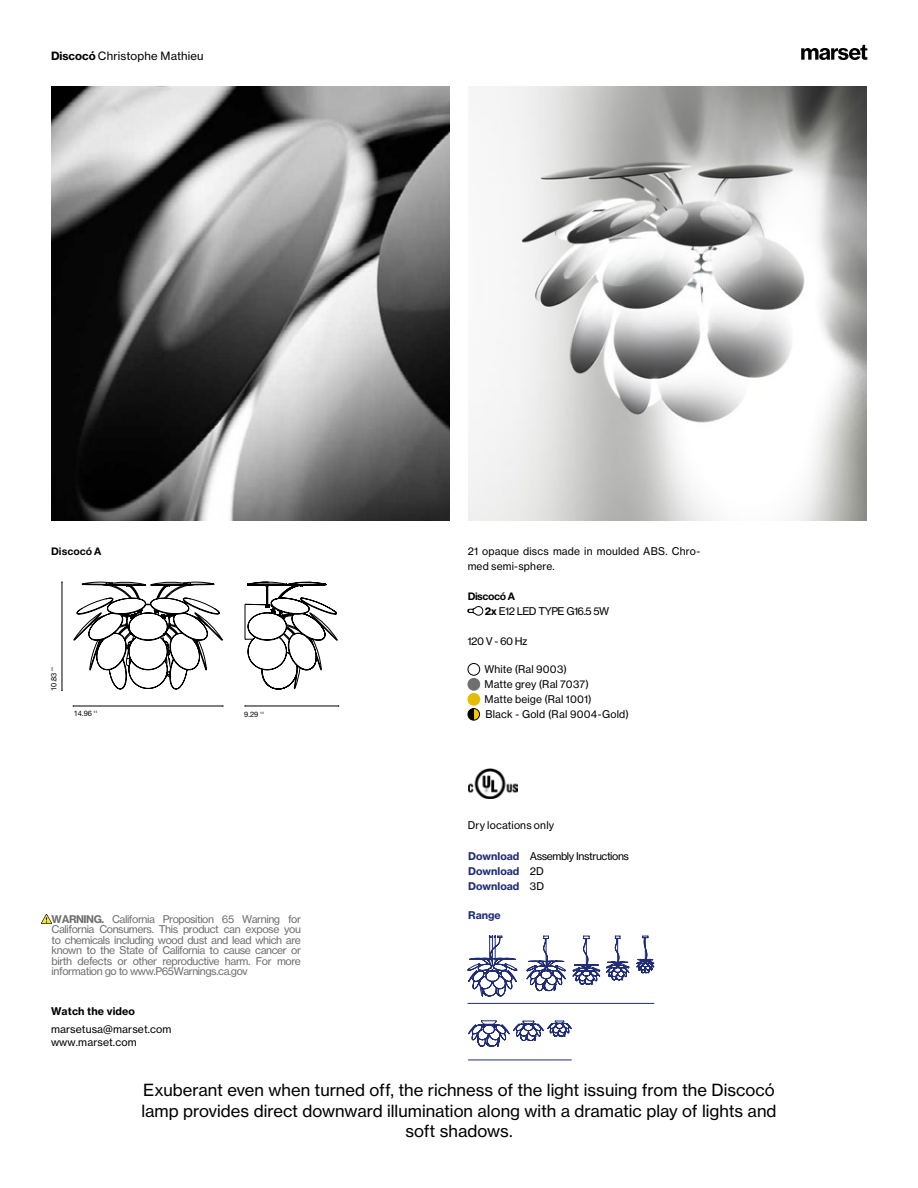
<style>
.page{position:relative;width:918px;height:1188px;background:#fff}
.page>*{position:absolute;margin:0;border:0;box-sizing:border-box;transform-origin:0 0}
.t1{font:16.5px/20.2px "N Haas Grotesk TX Pro 55 Rg";color:#000;text-align:center}
.t2{font:11.25px "N Haas Grotesk TX Pro 55 Rg";letter-spacing:.015em;color:#000}
.t3{font:10.5px/10.5px "N Haas Grotesk TX Pro 55 Rg";letter-spacing:-.04em;color:#706f6f;text-align:justify}
.t4{font:10.5px/15px "N Haas Grotesk TX Pro 55 Rg";letter-spacing:.015em;color:#000}
.t5{font:10.5px "N Haas Grotesk TX Pro 55 Rg";letter-spacing:-.04em;color:#000}
.t6{font:10.5px/15px "N Haas Grotesk TX Pro 75 Bd";color:#202d76}
.t7{font:10.5px "N Haas Grotesk TX Pro 55 Rg";letter-spacing:-.05em;color:#000}
.t8{font:10.5px "N Haas Grotesk TX Pro 75 Bd";letter-spacing:.01em;color:#000}
.t9{font:700 10.5px "Helvetica Neue LT Std";letter-spacing:.005em;color:#000}
.t10{font:700 10.5px "Helvetica Neue LT Std";letter-spacing:-.04em;color:#000}
.t11{font:7.5px "Helvetica Neue LT Std";letter-spacing:-.02em;color:#000}
.s1{font-family:"N Haas Grotesk TX Pro 75 Bd"}
.s2{font-family:"N Haas Grotesk TX Pro 75 Bd";color:#202d76}
.s3{font-family:"N Haas Grotesk TX Pro 55 Rg";color:#000}
</style>
<div class="page">
<svg style="left:801px;top:45px;width:66px;height:15px"></svg>
<img style="left:468px;top:87px;width:399px;height:434px">
<img style="left:51px;top:87px;width:399px;height:434px">
<svg style="left:467px;top:606px;width:16px;height:10px"></svg>
<div style="left:468px;top:663px;width:12px;height:13px;border:1px solid #000;border-radius:50%"></div>
<div style="left:468px;top:678px;width:12px;height:12px;background:#706f6f;border-radius:50%"></div>
<div style="left:468px;top:678px;width:12px;height:12px;border:1px solid #706f6f;border-radius:50%"></div>
<div style="left:468px;top:693px;width:12px;height:12px;background:#e3bd00;border-radius:50%"></div>
<div style="left:468px;top:693px;width:12px;height:12px;border:1px solid #e3bd00;border-radius:50%"></div>
<div style="left:468px;top:709px;width:12px;height:11px;background:#fdc500;border-radius:50%"></div>
<svg style="left:468px;top:709px;width:6px;height:11px"></svg>
<div style="left:468px;top:708px;width:12px;height:12px;border:1px solid #000;border-radius:50%"></div>
<hr style="left:468px;top:1003px;width:186px;height:1px;background:#202d76">
<svg style="left:636px;top:936px;width:18px;height:37px"></svg>
<svg style="left:606px;top:936px;width:23px;height:44px"></svg>
<svg style="left:573px;top:936px;width:27px;height:49px"></svg>
<svg style="left:526px;top:936px;width:40px;height:55px"></svg>
<svg style="left:468px;top:936px;width:49px;height:60px"></svg>
<svg style="left:245px;top:581px;width:93px;height:109px"></svg>
<hr style="left:245px;top:706px;width:94px;height:1px;background:#000">
<svg style="left:73px;top:581px;width:150px;height:109px"></svg>
<hr style="left:62px;top:582px;width:1px;height:108px;background:#000">
<hr style="left:73px;top:706px;width:150px;height:1px;background:#000">
<svg style="left:468px;top:1020px;width:104px;height:27px"></svg>
<hr style="left:468px;top:1060px;width:103px;height:1px;background:#202d76">
<img style="left:468px;top:769px;width:49px;height:30px">
<svg style="left:41px;top:914px;width:10px;height:9px"></svg>
<p class="t2" style="left:51px;top:49px;width:154px"><span class="s1">Discocó</span> Christophe Mathieu</p>
<p class="t9" style="left:51px;top:545px;width:52px">Discocó A</p>
<p class="t4" style="left:468px;top:544px;width:234px">21 opaque discs made in moulded ABS. Chro&shy;med semi-sphere.</p>
<p class="t10" style="left:468px;top:590px;width:49px">Discocó A</p>
<p class="t7" style="left:485px;top:605px;width:126px"><span class="s1">2x</span> E12 LED TYPE G16.5 5W</p>
<p class="t4" style="left:468px;top:634px;width:61px">120 V - 60 Hz</p>
<p class="t4" style="left:484px;top:662px;width:146px">White (Ral 9003)<br>Matte grey (Ral 7037)<br>Matte beige (Ral 1001)<br>Black - Gold (Ral 9004-Gold)</p>
<p class="t11" style="left:49px;top:691px;width:25px;rotate:-90deg">10.83 ‘‘</p>
<p class="t11" style="left:74px;top:709px;width:25px">14.96 ‘‘</p>
<p class="t11" style="left:244px;top:710px;width:21px">9.29 ‘‘</p>
<p class="t4" style="left:468px;top:817px;width:88px">Dry locations only</p>
<p class="t3" style="left:52px;top:914px;width:251px"><span class="s1">WARNING.</span> California Proposition 65 Warning for California Consumers. This product can expose you to chemicals including wood dust and lead which are known to the State of California to cause cancer or birth defects or other reproductive harm. For more information go to www.P65Warnings.ca.gov</p>
<p class="t8" style="left:51px;top:1004px;width:86px">Watch the video</p>
<p class="t4" style="left:51px;top:1022px;width:122px;line-height:13.5px">marsetusa@marset.com www.marset.com</p>
<p class="t5" style="left:468px;top:850px;width:162px"><span class="s2">Download</span> Assembly Instructions</p>
<p class="t6" style="left:468px;top:864px;width:77px">Download <span class="s3">2D<br></span>Download <span class="s3">3D</span></p>
<p class="t6" style="left:468px;top:908px;width:34px">Range</p>
<h1 class="t1" style="left:141px;top:1080px;width:637px">Exuberant even when turned off, the richness of the light issuing from the Discocó lamp provides direct downward illumination along with a dramatic play of lights and soft shadows.</h1>
</div>
